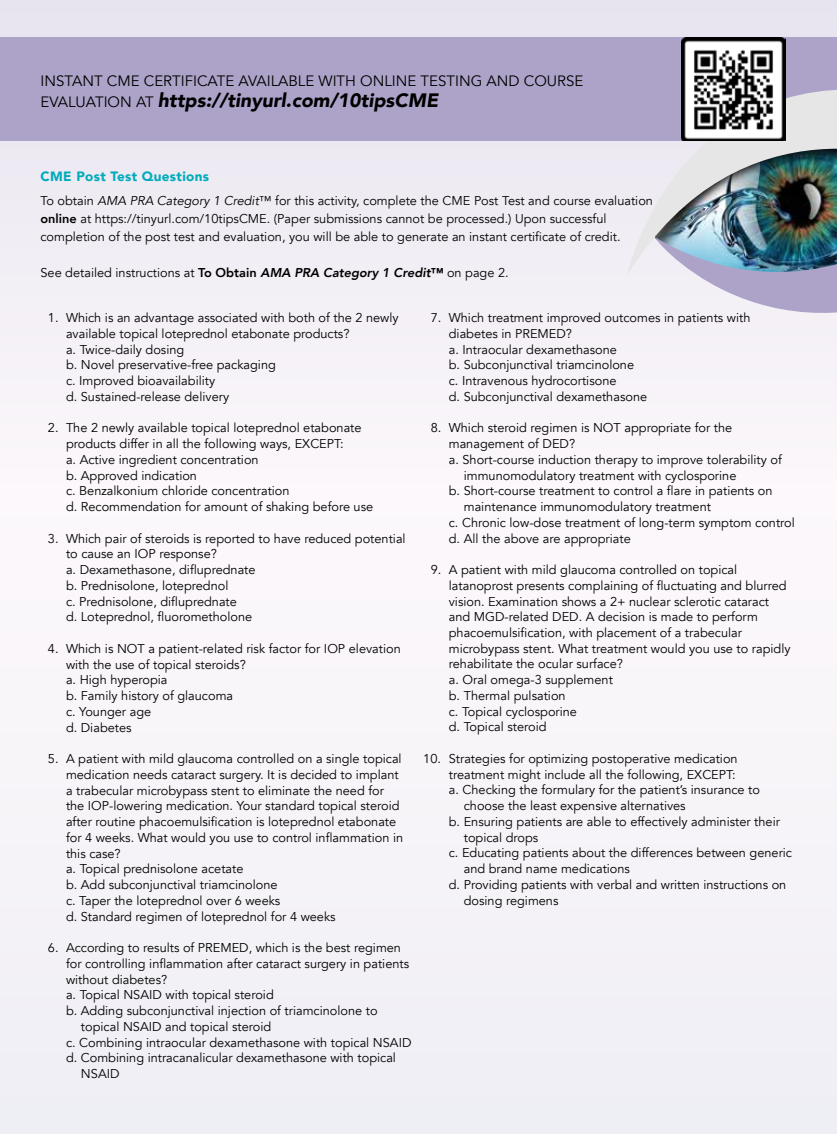
<style>
.page{position:relative;width:837px;height:1134px;background:#f6f3f8}
.page>*{position:absolute;margin:0;border:0;box-sizing:border-box;transform-origin:0 0}
.t1{font:italic 900 19.35px "Avenir";color:#000}
.t2{font:15px "Avenir";color:#000}
.t3{font:900 13.5px "Avenir";letter-spacing:.025em;color:#00abba}
.t4{font:12.75px/15.8px "Avenir";color:#000}
.s1{font-weight:400;font-style:normal;font-size:15px}
.s2{font-style:italic}
.s3{font-weight:800}
.s4{font-weight:800;font-style:italic}
</style>
<div class="page">
<div style="left:0;top:38px;width:837px;height:103px;background:#ada3c9"></div>
<img style="left:627px;top:32px;width:210px;height:243px">
<img style="left:649px;top:233px;width:188px;height:80px">
<img style="left:681px;top:38px;width:105px;height:103px">
<p class="t2" style="left:40px;top:72px;width:544px">INSTANT CME CERTIFICATE AVAILABLE WITH ONLINE TESTING AND COURSE</p>
<h1 class="t1" style="left:40px;top:84px;width:399px"><span class="s1">EVALUATION AT</span> https://tinyurl.com/10tipsCME</h1>
<p class="t3" style="left:40px;top:165px;width:170px">CME Post Test Questions</p>
<p class="t4" style="left:40px;top:192px;width:614px;line-height:18px">To obtain <span class="s2">AMA PRA Category 1 Credit</span>™ for this activity, complete the CME Post Test and course evaluation <span class="s3">online</span> at https://tinyurl.com/10tipsCME. (Paper submissions cannot be processed.) Upon successful completion of the post test and evaluation, you will be able to generate an instant certificate of credit.</p>
<p class="t4" style="left:40px;top:265px;width:470px">See detailed instructions at <span class="s3">To Obtain</span> <span class="s4">AMA PRA Category 1 Credit</span><span class="s3">™</span> on page 2.</p>
<p class="t4" style="left:66px;top:310px;width:334px;text-indent:-18px">1. Which is an advantage associated with both of the 2 newly available topical loteprednol etabonate products?<br>a. Twice-daily dosing<br>b. Novel preservative-free packaging<br>c. Improved bioavailability<br>d. Sustained-release delivery</p>
<p class="t4" style="left:66px;top:420px;width:309px;text-indent:-18px">2. The 2 newly available topical loteprednol etabonate products differ in all the following ways, EXCEPT:<br>a. Active ingredient concentration<br>b. Approved indication<br>c. Benzalkonium chloride concentration<br>d. Recommendation for amount of shaking before use</p>
<p class="t4" style="left:66px;top:531px;width:341px;text-indent:-18px">3. Which pair of steroids is reported to have reduced potential to cause an IOP response?<br>a. Dexamethasone, difluprednate<br>b. Prednisolone, loteprednol<br>c. Prednisolone, difluprednate<br>d. Loteprednol, fluorometholone</p>
<p class="t4" style="left:66px;top:641px;width:336px;text-indent:-18px">4. Which is NOT a patient-related risk factor for IOP elevation with the use of topical steroids?<br>a. High hyperopia<br>b. Family history of glaucoma<br>c. Younger age<br>d. Diabetes</p>
<p class="t4" style="left:66px;top:751px;width:339px;text-indent:-18px">5. A patient with mild glaucoma controlled on a single topical medication needs cataract surgery. It is decided to implant a trabecular microbypass stent to eliminate the need for the IOP-lowering medication. Your standard topical steroid after routine phacoemulsification is loteprednol etabonate for 4 weeks. What would you use to control inflammation in this case?<br>a. Topical prednisolone acetate<br>b. Add subconjunctival triamcinolone<br>c. Taper the loteprednol over 6 weeks<br>d. Standard regimen of loteprednol for 4 weeks</p>
<p class="t4" style="left:48px;top:940px;width:355px">6. According to results of PREMED, which is the best regimen</p>
<p class="t4" style="left:66px;top:956px;width:345px">for controlling inflammation after cataract surgery in patients</p>
<p class="t4" style="left:66px;top:972px;width:103px">without diabetes?</p>
<p class="t4" style="left:66px;top:987px;width:209px">a. Topical NSAID with topical steroid</p>
<p class="t4" style="left:66px;top:1003px;width:313px">b. Adding subconjunctival injection of triamcinolone to</p>
<p class="t4" style="left:81px;top:1019px;width:192px">topical NSAID and topical steroid</p>
<p class="t4" style="left:66px;top:1035px;width:347px">c. Combining intraocular dexamethasone with topical NSAID</p>
<p class="t4" style="left:66px;top:1050px;width:332px">d. Combining intracanalicular dexamethasone with topical</p>
<p class="t4" style="left:81px;top:1066px;width:40px">NSAID</p>
<p class="t4" style="left:449px;top:310px;width:303px;text-indent:-18px">7. Which treatment improved outcomes in patients with diabetes in PREMED?<br>a. Intraocular dexamethasone<br>b. Subconjunctival triamcinolone<br>c. Intravenous hydrocortisone<br>d. Subconjunctival dexamethasone</p>
<p class="t4" style="left:431px;top:420px;width:303px">8. Which steroid regimen is NOT appropriate for the</p>
<p class="t4" style="left:449px;top:436px;width:128px">management of DED?</p>
<p class="t4" style="left:449px;top:452px;width:335px">a. Short-course induction therapy to improve tolerability of</p>
<p class="t4" style="left:464px;top:467px;width:274px">immunomodulatory treatment with cyclosporine</p>
<p class="t4" style="left:449px;top:483px;width:325px">b. Short-course treatment to control a flare in patients on</p>
<p class="t4" style="left:464px;top:499px;width:249px">maintenance immunomodulatory treatment</p>
<p class="t4" style="left:449px;top:515px;width:348px">c. Chronic low-dose treatment of long-term symptom control</p>
<p class="t4" style="left:449px;top:530px;width:184px">d. All the above are appropriate</p>
<p class="t4" style="left:449px;top:562px;width:343px;text-indent:-18px">9. A patient with mild glaucoma controlled on topical latanoprost presents complaining of fluctuating and blurred vision. Examination shows a 2+ nuclear sclerotic cataract and MGD-related DED. A decision is made to perform phacoemulsification, with placement of a trabecular microbypass stent. What treatment would you use to rapidly rehabilitate the ocular surface?<br>a. Oral omega-3 supplement<br>b. Thermal pulsation<br>c. Topical cyclosporine<br>d. Topical steroid</p>
<p class="t4" style="left:423px;top:751px;width:316px">10. Strategies for optimizing postoperative medication</p>
<p class="t4" style="left:449px;top:767px;width:288px">treatment might include all the following, EXCEPT:</p>
<p class="t4" style="left:449px;top:782px;width:313px">a. Checking the formulary for the patient’s insurance to</p>
<p class="t4" style="left:464px;top:798px;width:223px">choose the least expensive alternatives</p>
<p class="t4" style="left:449px;top:814px;width:333px">b. Ensuring patients are able to effectively administer their</p>
<p class="t4" style="left:464px;top:830px;width:76px">topical drops</p>
<p class="t4" style="left:449px;top:845px;width:345px">c. Educating patients about the differences between generic</p>
<p class="t4" style="left:464px;top:861px;width:168px">and brand name medications</p>
<p class="t4" style="left:449px;top:877px;width:339px">d. Providing patients with verbal and written instructions on</p>
<p class="t4" style="left:464px;top:893px;width:96px">dosing regimens</p>
</div>
